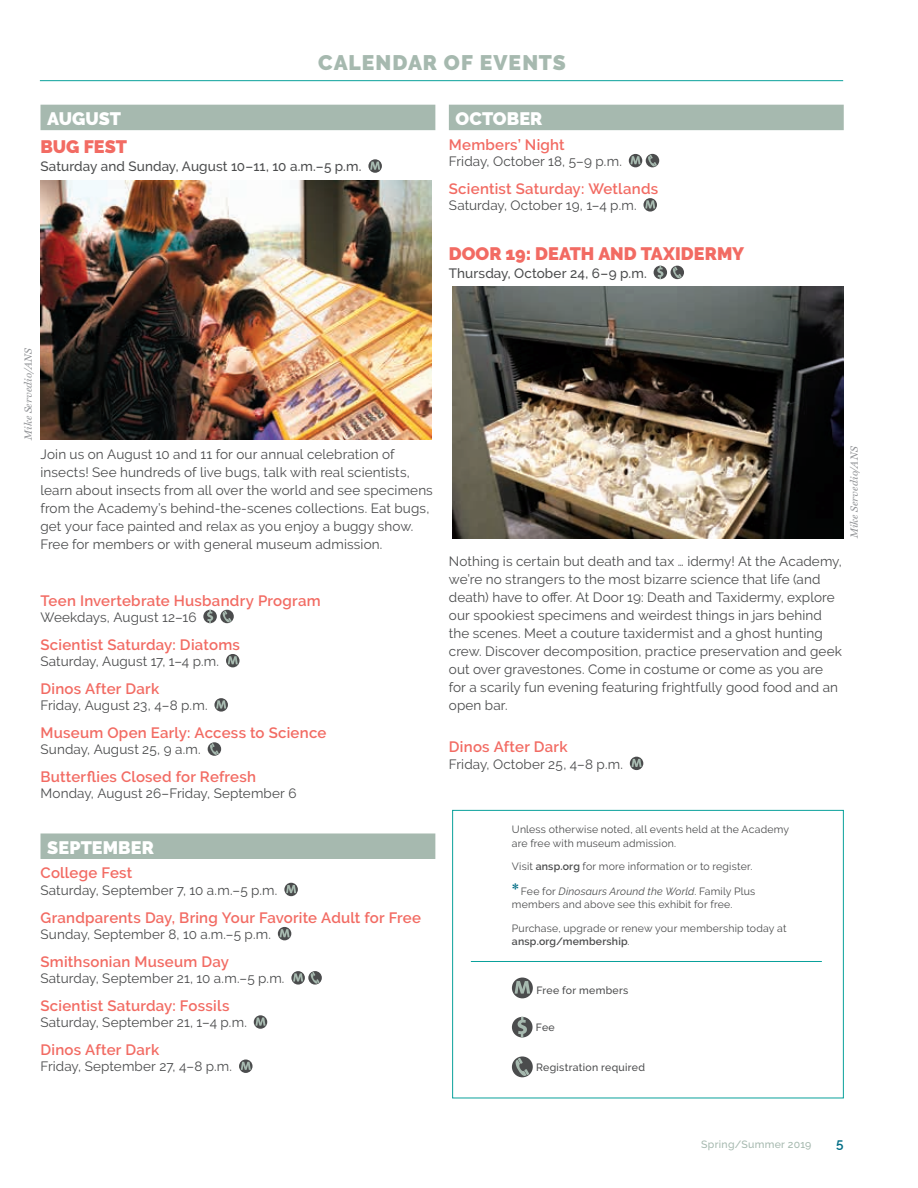
<style>
.page{position:relative;width:918px;height:1188px;background:#fff}
.page>*{position:absolute;margin:0;border:0;box-sizing:border-box;transform-origin:0 0}
.t1{font:900 21px "Raleway";letter-spacing:.045em;color:#a6b9af}
.t2{font:900 18px "Raleway";color:#f26b63}
.t3{font:900 18px "Raleway";letter-spacing:.005em;color:#fff}
.t4{font:600 15px "Raleway";letter-spacing:.015em;color:#f26b63}
.t5{font:13.5px/18px "Raleway";letter-spacing:.01em;color:#4b4c4d}
.t6{font:500 13.5px "Raleway";letter-spacing:.01em;color:#4b4c4d}
.t7{font:600 13.5px "Raleway";color:#016d85}
.t8{font:10.5px/13.5px "Raleway";letter-spacing:.02em;color:#4b4c4d}
.t9{font:500 10.5px "Raleway";letter-spacing:.03em;color:#4b4c4d}
.t10{font:italic 10.5px "Miller Text";letter-spacing:.02em;color:#919396}
.t11{font:500 10.5px "Raleway";letter-spacing:.03em;color:#a6b9af}
.s1{font-weight:600}
.s2{font-family:"Miller Text";font-weight:700;font-size:16.5px;color:#016d85}
.s3{font-style:italic}
</style>
<div class="page">
<div style="left:449px;top:105px;width:395px;height:25px;background:#a6b9af"></div>
<svg style="left:629px;top:154px;width:13px;height:13px"></svg>
<svg style="left:631px;top:156px;width:10px;height:8px"></svg>
<svg style="left:646px;top:154px;width:13px;height:13px"></svg>
<svg style="left:648px;top:155px;width:9px;height:12px"></svg>
<svg style="left:644px;top:198px;width:13px;height:14px"></svg>
<svg style="left:645px;top:200px;width:10px;height:8px"></svg>
<svg style="left:654px;top:266px;width:13px;height:13px"></svg>
<svg style="left:657px;top:266px;width:6px;height:13px"></svg>
<svg style="left:671px;top:266px;width:13px;height:13px"></svg>
<svg style="left:673px;top:266px;width:9px;height:12px"></svg>
<svg style="left:630px;top:757px;width:13px;height:13px"></svg>
<svg style="left:632px;top:759px;width:10px;height:8px"></svg>
<div style="left:40px;top:105px;width:395px;height:25px;background:#a6b9af"></div>
<div style="left:40px;top:833px;width:395px;height:26px;background:#a6b9af"></div>
<svg style="left:368px;top:159px;width:14px;height:14px"></svg>
<svg style="left:370px;top:162px;width:10px;height:8px"></svg>
<div style="left:203px;top:610px;width:14px;height:13px;background:#4b4c4d;border-radius:50%"></div>
<svg style="left:207px;top:610px;width:6px;height:13px"></svg>
<svg style="left:220px;top:610px;width:14px;height:13px"></svg>
<svg style="left:223px;top:611px;width:8px;height:11px"></svg>
<svg style="left:226px;top:654px;width:14px;height:13px"></svg>
<svg style="left:228px;top:656px;width:10px;height:8px"></svg>
<svg style="left:214px;top:698px;width:14px;height:14px"></svg>
<svg style="left:216px;top:700px;width:10px;height:9px"></svg>
<div style="left:208px;top:742px;width:13px;height:14px;background:#4b4c4d;border-radius:50%"></div>
<svg style="left:210px;top:743px;width:9px;height:12px"></svg>
<svg style="left:284px;top:883px;width:14px;height:13px"></svg>
<svg style="left:286px;top:885px;width:10px;height:8px"></svg>
<svg style="left:278px;top:927px;width:13px;height:13px"></svg>
<svg style="left:280px;top:929px;width:10px;height:8px"></svg>
<svg style="left:291px;top:971px;width:14px;height:14px"></svg>
<svg style="left:293px;top:973px;width:10px;height:8px"></svg>
<svg style="left:308px;top:971px;width:14px;height:14px"></svg>
<svg style="left:311px;top:972px;width:9px;height:12px"></svg>
<svg style="left:254px;top:1015px;width:13px;height:14px"></svg>
<svg style="left:255px;top:1018px;width:11px;height:8px"></svg>
<svg style="left:239px;top:1060px;width:14px;height:13px"></svg>
<svg style="left:241px;top:1062px;width:10px;height:8px"></svg>
<div style="left:452px;top:810px;width:392px;height:288px;border:1px solid #0aa19b"></div>
<div style="left:512px;top:1056px;width:21px;height:21px;background:#4b4c4d;border-radius:50%"></div>
<svg style="left:515px;top:1058px;width:14px;height:18px"></svg>
<div style="left:512px;top:978px;width:21px;height:20px;background:#4b4c4d;border-radius:50%"></div>
<svg style="left:515px;top:981px;width:15px;height:13px"></svg>
<div style="left:512px;top:1017px;width:21px;height:20px;background:#4b4c4d;border-radius:50%"></div>
<svg style="left:518px;top:1017px;width:9px;height:21px"></svg>
<hr style="left:40px;top:80px;width:803px;height:1px;background:#0aa19b">
<hr style="left:471px;top:961px;width:351px;height:1px;background:#0aa19b">
<img style="left:40px;top:180px;width:392px;height:260px">
<img style="left:452px;top:287px;width:391px;height:251px">
<h1 class="t1" style="left:318px;top:50px;width:249px">CALENDAR OF EVENTS</h1>
<h2 class="t3" style="left:47px;top:108px;width:75px">AUGUST</h2>
<h2 class="t2" style="left:40px;top:136px;width:88px">BUG FEST</h2>
<p class="t6" style="left:40px;top:159px;width:323px">Saturday and Sunday, August 10–11, 10 a.m.–5 p.m.</p>
<h2 class="t3" style="left:456px;top:108px;width:88px">OCTOBER</h2>
<p class="t4" style="left:449px;top:136px;width:117px">Members’ Night</p>
<p class="t5" style="left:449px;top:152px;width:175px">Friday, October 18, 5–9 p.m.</p>
<p class="t4" style="left:449px;top:180px;width:211px">Scientist Saturday: Wetlands</p>
<p class="t5" style="left:449px;top:196px;width:189px">Saturday, October 19, 1–4 p.m.</p>
<h2 class="t2" style="left:449px;top:243px;width:297px">DOOR 19: DEATH AND TAXIDERMY</h2>
<p class="t6" style="left:449px;top:265px;width:199px">Thursday, October 24, 6–9 p.m.</p>
<p class="t10" style="left:22px;top:440px;width:94px;rotate:-90deg">Mike Servedio/ANS</p>
<p class="t5" style="left:40px;top:445px;width:394px">Join us on August 10 and 11 for our annual celebration of insects! See hundreds of live bugs, talk with real scientists, learn about insects from all over the world and see specimens from the Academy’s behind-the-scenes collections. Eat bugs, get your face painted and relax as you enjoy a buggy show.<br>Free for members or with general museum admission.</p>
<p class="t5" style="left:449px;top:552px;width:395px">Nothing is certain but death and tax … idermy! At the Academy, we’re no strangers to the most bizarre science that life (and death) have to offer. At Door 19: Death and Taxidermy, explore our spookiest specimens and weirdest things in jars behind the scenes. Meet a couture taxidermist and a ghost hunting crew. Discover decomposition, practice preservation and geek out over gravestones. Come in costume or come as you are for a scarily fun evening featuring frightfully good food and an open bar.</p>
<p class="t4" style="left:449px;top:738px;width:120px">Dinos After Dark</p>
<p class="t5" style="left:449px;top:755px;width:176px">Friday, October 25, 4–8 p.m.</p>
<p class="t4" style="left:40px;top:592px;width:282px">Teen Invertebrate Husbandry Program</p>
<p class="t5" style="left:40px;top:608px;width:157px">Weekdays, August 12–16</p>
<p class="t4" style="left:40px;top:636px;width:201px">Scientist Saturday: Diatoms</p>
<p class="t5" style="left:40px;top:652px;width:180px">Saturday, August 17, 1–4 p.m.</p>
<p class="t4" style="left:40px;top:680px;width:120px">Dinos After Dark</p>
<p class="t5" style="left:40px;top:696px;width:169px">Friday, August 23, 4–8 p.m.</p>
<p class="t4" style="left:40px;top:724px;width:287px">Museum Open Early: Access to Science</p>
<p class="t5" style="left:40px;top:740px;width:162px">Sunday, August 25, 9 a.m.</p>
<p class="t4" style="left:40px;top:768px;width:217px">Butterflies Closed for Refresh</p>
<p class="t5" style="left:40px;top:785px;width:258px">Monday, August 26–Friday, September 6</p>
<h2 class="t3" style="left:47px;top:837px;width:108px">SEPTEMBER</h2>
<p class="t4" style="left:40px;top:865px;width:93px">College Fest</p>
<p class="t5" style="left:40px;top:881px;width:239px">Saturday, September 7, 10 a.m.–5 p.m.</p>
<p class="t4" style="left:40px;top:909px;width:382px">Grandparents Day, Bring Your Favorite Adult for Free</p>
<p class="t5" style="left:40px;top:925px;width:232px">Sunday, September 8, 10 a.m.–5 p.m.</p>
<p class="t4" style="left:40px;top:953px;width:190px">Smithsonian Museum Day</p>
<p class="t5" style="left:40px;top:969px;width:246px">Saturday, September 21, 10 a.m.–5 p.m.</p>
<p class="t4" style="left:40px;top:997px;width:191px">Scientist Saturday: Fossils</p>
<p class="t5" style="left:40px;top:1013px;width:208px">Saturday, September 21, 1–4 p.m.</p>
<p class="t4" style="left:40px;top:1041px;width:120px">Dinos After Dark</p>
<p class="t5" style="left:40px;top:1058px;width:193px">Friday, September 27, 4–8 p.m.</p>
<p class="t9" style="left:536px;top:1062px;width:110px">Registration required</p>
<p class="t8" style="left:512px;top:823px;width:279px">Unless otherwise noted, all events held at the Academy are free with museum admission.</p>
<p class="t8" style="left:512px;top:860px;width:242px">Visit <span class="s1">ansp.org</span> for more information or to register.</p>
<p class="t8" style="left:512px;top:884px;width:245px"><span class="s2">*</span> Fee for <span class="s3">Dinosaurs Around the World</span>. Family Plus members and above see this exhibit for free.</p>
<p class="t8" style="left:512px;top:921px;width:276px">Purchase, upgrade or renew your membership today at <span class="s1">ansp.org/membership</span>.</p>
<p class="t9" style="left:537px;top:984px;width:93px">Free for members</p>
<p class="t9" style="left:536px;top:1021px;width:20px">Fee</p>
<p class="t10" style="left:848px;top:538px;width:94px;rotate:-90deg">Mike Servedio/ANS</p>
<p class="t11" style="left:701px;top:1138px;width:112px">Spring/Summer 2019</p>
<p class="t7" style="left:836px;top:1135px;width:9px">5</p>
</div>
